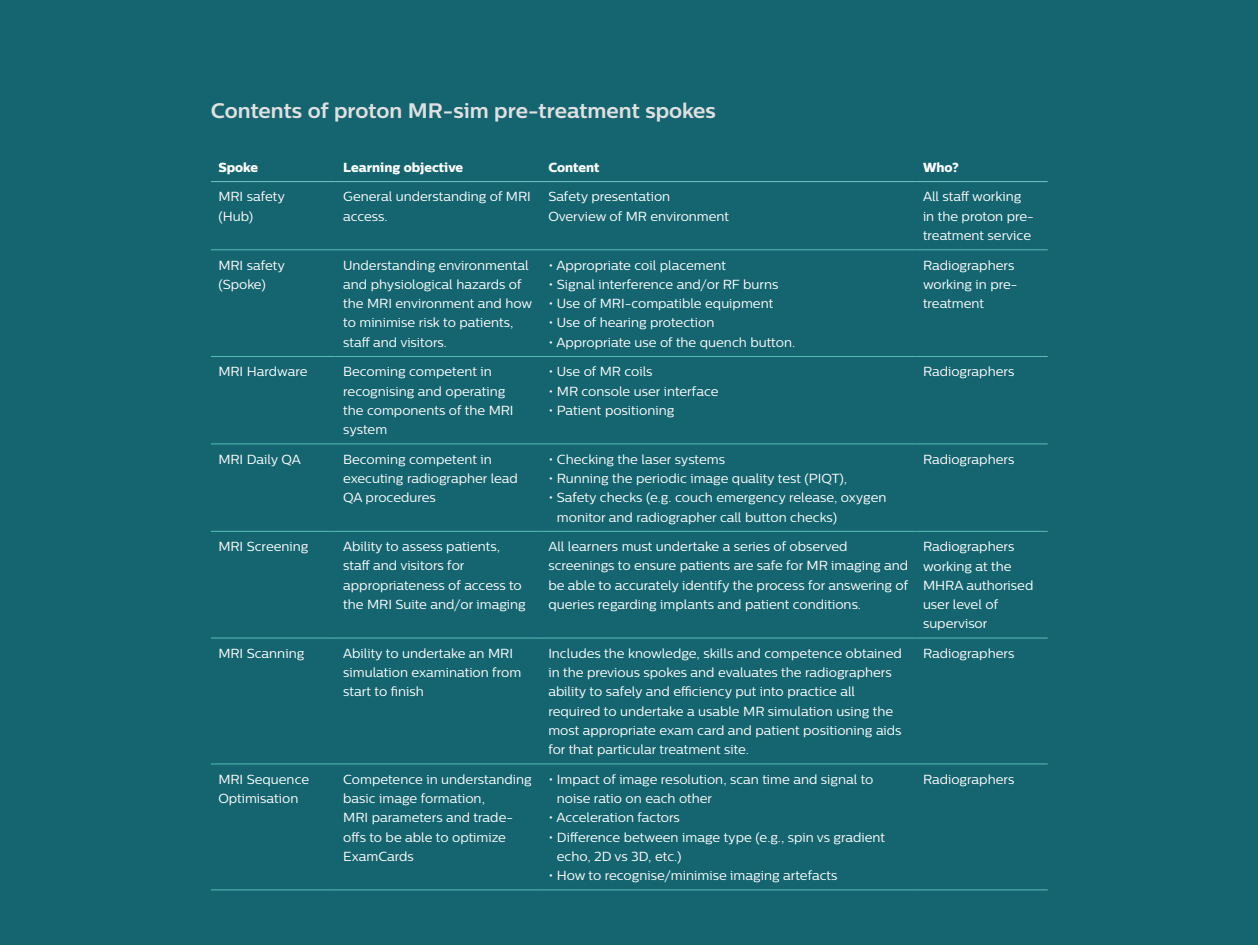
<style>
.page{position:relative;width:1258px;height:945px;background:#156570}
.page>*{position:absolute;margin:0;border:0;box-sizing:border-box;transform-origin:0 0}
.t1{font:700 21px "Centrale Sans";color:#e0e0e0}
.t2{font:13.12px/19.2px "Centrale Sans";color:#fff}
.t3{font:13.12px "Centrale Sans X Bold";color:#fff}
</style>
<div class="page">
<hr style="left:211px;top:181px;width:125px;height:1px;background:#6ec9c8">
<hr style="left:336px;top:181px;width:205px;height:1px;background:#6ec9c8">
<hr style="left:541px;top:181px;width:374px;height:1px;background:#6ec9c8">
<hr style="left:915px;top:181px;width:132px;height:1px;background:#6ec9c8">
<hr style="left:211px;top:250px;width:125px;height:1px;background:#5bbbb7">
<hr style="left:336px;top:250px;width:205px;height:1px;background:#5bbbb7">
<hr style="left:541px;top:250px;width:374px;height:1px;background:#5bbbb7">
<hr style="left:915px;top:250px;width:132px;height:1px;background:#5bbbb7">
<hr style="left:211px;top:356px;width:125px;height:1px;background:#5bbbb7">
<hr style="left:336px;top:356px;width:205px;height:1px;background:#5bbbb7">
<hr style="left:541px;top:356px;width:374px;height:1px;background:#5bbbb7">
<hr style="left:915px;top:356px;width:132px;height:1px;background:#5bbbb7">
<hr style="left:211px;top:444px;width:125px;height:1px;background:#5bbbb7">
<hr style="left:336px;top:444px;width:205px;height:1px;background:#5bbbb7">
<hr style="left:541px;top:444px;width:374px;height:1px;background:#5bbbb7">
<hr style="left:915px;top:444px;width:132px;height:1px;background:#5bbbb7">
<hr style="left:211px;top:531px;width:125px;height:1px;background:#5bbbb7">
<hr style="left:336px;top:531px;width:205px;height:1px;background:#5bbbb7">
<hr style="left:541px;top:531px;width:374px;height:1px;background:#5bbbb7">
<hr style="left:915px;top:531px;width:132px;height:1px;background:#5bbbb7">
<hr style="left:211px;top:638px;width:125px;height:1px;background:#5bbbb7">
<hr style="left:336px;top:638px;width:205px;height:1px;background:#5bbbb7">
<hr style="left:541px;top:638px;width:374px;height:1px;background:#5bbbb7">
<hr style="left:915px;top:638px;width:132px;height:1px;background:#5bbbb7">
<hr style="left:211px;top:764px;width:125px;height:1px;background:#5bbbb7">
<hr style="left:336px;top:764px;width:205px;height:1px;background:#5bbbb7">
<hr style="left:541px;top:764px;width:374px;height:1px;background:#5bbbb7">
<hr style="left:915px;top:764px;width:132px;height:1px;background:#5bbbb7">
<hr style="left:211px;top:890px;width:125px;height:1px;background:#5bbbb7">
<hr style="left:336px;top:890px;width:205px;height:1px;background:#5bbbb7">
<hr style="left:541px;top:890px;width:374px;height:1px;background:#5bbbb7">
<hr style="left:915px;top:890px;width:132px;height:1px;background:#5bbbb7">
<h1 class="t1" style="left:211px;top:98px;width:506px">Contents of proton MR-sim pre-treatment spokes</h1>
<p class="t3" style="left:218px;top:159px;width:41px">Spoke</p>
<p class="t3" style="left:343px;top:159px;width:121px">Learning objective</p>
<p class="t3" style="left:548px;top:159px;width:53px">Content</p>
<p class="t3" style="left:923px;top:159px;width:37px">Who?</p>
<p class="t2" style="left:218px;top:187px;width:68px">MRI safety (Hub)</p>
<p class="t2" style="left:343px;top:187px;width:189px">General understanding of MRI access.</p>
<p class="t2" style="left:548px;top:187px;width:182px">Safety presentation<br>Overview of MR environment</p>
<p class="t2" style="left:923px;top:187px;width:112px">All staff working in the proton pre&shy;treatment service</p>
<p class="t2" style="left:218px;top:255px;width:68px">MRI safety (Spoke)</p>
<p class="t2" style="left:343px;top:255px;width:190px">Understanding environmental and physiological hazards of the MRI environment and how to minimise risk to patients, staff and visitors.</p>
<p class="t2" style="left:548px;top:255px;width:179px">• Appropriate coil placement</p>
<p class="t2" style="left:923px;top:255px;width:96px">Radiographers working in pre&shy;treatment</p>
<p class="t2" style="left:548px;top:274px;width:231px">• Signal interference and/or RF burns</p>
<p class="t2" style="left:548px;top:294px;width:226px">• Use of MRI-compatible equipment</p>
<p class="t2" style="left:548px;top:313px;width:168px">• Use of hearing protection</p>
<p class="t2" style="left:548px;top:332px;width:248px">• Appropriate use of the quench button.</p>
<p class="t2" style="left:218px;top:362px;width:91px">MRI Hardware</p>
<p class="t2" style="left:343px;top:362px;width:172px">Becoming competent in recognising and operating the components of the MRI system</p>
<p class="t2" style="left:548px;top:362px;width:106px">• Use of MR coils</p>
<p class="t2" style="left:548px;top:381px;width:172px">• MR console user interface</p>
<p class="t2" style="left:548px;top:400px;width:127px">• Patient positioning</p>
<p class="t2" style="left:218px;top:449px;width:84px">MRI Daily QA</p>
<p class="t2" style="left:343px;top:449px;width:176px">Becoming competent in executing radiographer lead<br>QA procedures</p>
<p class="t2" style="left:548px;top:449px;width:178px">• Checking the laser systems</p>
<p class="t2" style="left:548px;top:469px;width:300px">• Running the periodic image quality test (PIQT),</p>
<p class="t2" style="left:557px;top:488px;width:331px;text-indent:-8px">• Safety checks (e.g. couch emergency release, oxygen monitor and radiographer call button checks)</p>
<p class="t2" style="left:923px;top:362px;width:93px">Radiographers</p>
<p class="t2" style="left:923px;top:449px;width:93px">Radiographers</p>
<p class="t2" style="left:218px;top:537px;width:92px">MRI Screening</p>
<p class="t2" style="left:343px;top:537px;width:184px">Ability to assess patients, staff and visitors for appropriateness of access to the MRI Suite and/or imaging</p>
<p class="t2" style="left:548px;top:537px;width:361px">All learners must undertake a series of observed screenings to ensure patients are safe for MR imaging and be able to accurately identify the process for answering of queries regarding implants and patient conditions.</p>
<p class="t2" style="left:923px;top:537px;width:112px">Radiographers working at the<br>MHRA authorised user level of supervisor</p>
<p class="t2" style="left:218px;top:644px;width:87px">MRI Scanning</p>
<p class="t2" style="left:343px;top:644px;width:180px">Ability to undertake an MRI simulation examination from start to finish</p>
<p class="t2" style="left:548px;top:644px;width:355px">Includes the knowledge, skills and competence obtained in the previous spokes and evaluates the radiographers ability to safely and efficiency put into practice all required to undertake a usable MR simulation using the most appropriate exam card and patient positioning aids for that particular treatment site.</p>
<p class="t2" style="left:923px;top:644px;width:93px">Radiographers</p>
<p class="t2" style="left:218px;top:770px;width:92px">MRI Sequence<br>Optimisation</p>
<p class="t2" style="left:343px;top:770px;width:190px">Competence in understanding basic image formation,<br>MRI parameters and trade&shy;offs to be able to optimize<br>ExamCards</p>
<p class="t2" style="left:557px;top:770px;width:318px;text-indent:-8px">• Impact of image resolution, scan time and signal to noise ratio on each other</p>
<p class="t2" style="left:923px;top:770px;width:93px">Radiographers</p>
<p class="t2" style="left:548px;top:808px;width:133px">• Acceleration factors</p>
<p class="t2" style="left:557px;top:827px;width:330px;text-indent:-8px">• Difference between image type (e.g., spin vs gradient echo, 2D vs 3D, etc.)</p>
<p class="t2" style="left:548px;top:866px;width:291px">• How to recognise/minimise imaging artefacts</p>
</div>
